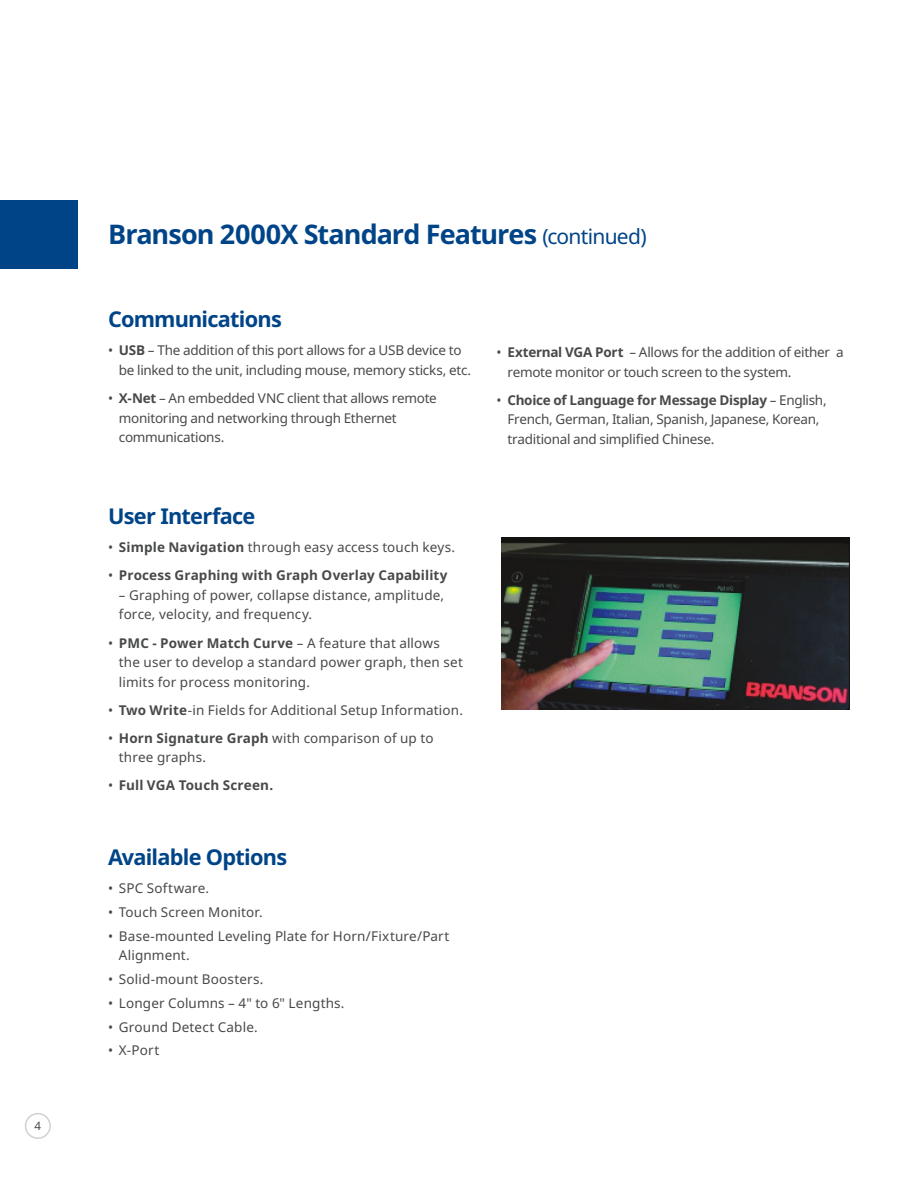
<style>
.page{position:relative;width:918px;height:1188px;background:#fff}
.page>*{position:absolute;margin:0;border:0;box-sizing:border-box;transform-origin:0 0}
.Internal_pages_title_blue{font:700 27px "Noto Sans";letter-spacing:-.035em;color:#048}
.Sube_title_blue__blue_pages{font:700 21.75px "Noto Sans";letter-spacing:-.035em;color:#048}
.Body_Text_9pt__3mm__blue_pages{font:13.5px/19.5px "Noto Sans";letter-spacing:.005em;color:#484949}
.Body_Text_9pt__3mm__blue_pages-2{font:13.5px/19.5px "Noto Sans";letter-spacing:-.02em;color:#484949}
.Body_Text_9pt__3mm__blue_pages-3{font:700 13.5px "Noto Sans";letter-spacing:.01em;color:#484949}
.t1{font:11.55px "Noto Sans";color:#484949}
.s1{font-weight:400;font-size:21px}
.s2{font-weight:700}
.s3{font-weight:400}
</style>
<div class="page">
<div style="left:25px;top:1113px;width:26px;height:26px;border:2px solid #d0d1d1;border-radius:50%"></div>
<img style="left:502px;top:538px;width:347px;height:172px">
<div style="left:0;top:201px;width:78px;height:68px;background:#048"></div>
<p class="t1" style="left:35px;top:1119px;width:8px">4</p>
<p class="Internal_pages_title_blue" style="left:108px;top:219px;width:540px">Branson 2000X Standard Features <span class="s1">(continued)</span></p>
<p class="Sube_title_blue__blue_pages" style="left:108px;top:307px;width:175px">Communications</p>
<p class="Body_Text_9pt__3mm__blue_pages-2" style="left:119px;top:341px;width:354px;text-indent:-11px">• <span class="s2">USB</span> – The addition of this port allows for a USB device to be linked to the unit, including mouse, memory sticks, etc.</p>
<p class="Body_Text_9pt__3mm__blue_pages-2" style="left:119px;top:389px;width:319px;text-indent:-11px">• <span class="s2">X-Net</span> – An embedded VNC client that allows remote monitoring and networking through Ethernet communications.</p>
<p class="Sube_title_blue__blue_pages" style="left:108px;top:504px;width:149px">User Interface</p>
<p class="Body_Text_9pt__3mm__blue_pages" style="left:108px;top:538px;width:349px">• <span class="s2">Simple Navigation</span> through easy access touch keys.</p>
<p class="Body_Text_9pt__3mm__blue_pages-3" style="left:108px;top:568px;width:341px"><span class="s3">•</span> Process Graphing with Graph Overlay Capability</p>
<p class="Body_Text_9pt__3mm__blue_pages" style="left:119px;top:586px;width:327px">– Graphing of power, collapse distance, amplitude, force, velocity, and frequency.</p>
<p class="Body_Text_9pt__3mm__blue_pages" style="left:119px;top:633px;width:346px;text-indent:-11px">• <span class="s2">PMC - Power Match Curve</span> – A feature that allows the user to develop a standard power graph, then set limits for process monitoring.</p>
<p class="Body_Text_9pt__3mm__blue_pages" style="left:108px;top:700px;width:356px">• <span class="s2">Two Write</span>-in Fields for Additional Setup Information.</p>
<p class="Body_Text_9pt__3mm__blue_pages" style="left:119px;top:728px;width:316px;text-indent:-11px">• <span class="s2">Horn Signature Graph</span> with comparison of up to three graphs.</p>
<p class="Body_Text_9pt__3mm__blue_pages-3" style="left:108px;top:778px;width:167px"><span class="s3">•</span> Full VGA Touch Screen.</p>
<p class="Sube_title_blue__blue_pages" style="left:108px;top:845px;width:181px">Available Options</p>
<p class="Body_Text_9pt__3mm__blue_pages" style="left:108px;top:879px;width:103px">• SPC Software.</p>
<p class="Body_Text_9pt__3mm__blue_pages" style="left:108px;top:903px;width:156px">• Touch Screen Monitor.</p>
<p class="Body_Text_9pt__3mm__blue_pages" style="left:119px;top:926px;width:332px;text-indent:-11px">• Base-mounted Leveling Plate for Horn/Fixture/Part<br>Alignment.</p>
<p class="Body_Text_9pt__3mm__blue_pages" style="left:108px;top:970px;width:157px">• Solid-mount Boosters.</p>
<p class="Body_Text_9pt__3mm__blue_pages" style="left:108px;top:993px;width:238px">• Longer Columns – 4" to 6" Lengths.</p>
<p class="Body_Text_9pt__3mm__blue_pages" style="left:108px;top:1017px;width:151px">• Ground Detect Cable.</p>
<p class="Body_Text_9pt__3mm__blue_pages" style="left:108px;top:1041px;width:53px">• X-Port</p>
<p class="Body_Text_9pt__3mm__blue_pages-2" style="left:507px;top:343px;width:338px;text-indent:-11px">• <span class="s2">External VGA Port</span> – Allows for the addition of either a remote monitor or touch screen to the system.</p>
<p class="Body_Text_9pt__3mm__blue_pages-2" style="left:507px;top:391px;width:321px;text-indent:-11px">• <span class="s2">Choice of Language for Message Display</span> – English,<br>French, German, Italian, Spanish, Japanese, Korean, traditional and simplified Chinese.</p>
</div>
